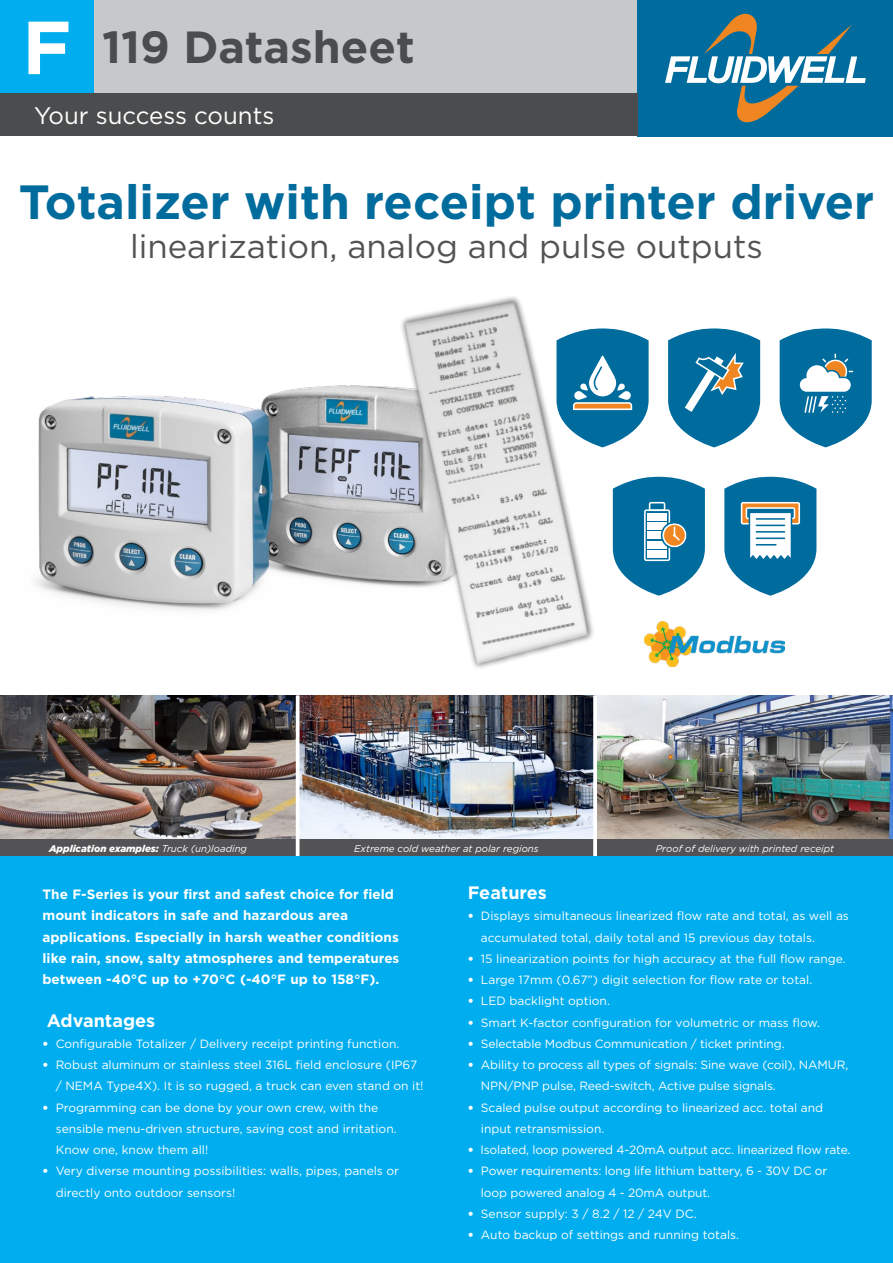
<style>
.page{position:relative;width:893px;height:1263px;background:#fff}
.page>*{position:absolute;margin:0;border:0;box-sizing:border-box;transform-origin:0 0}
.t1{font:700 75px "Gotham Pro";color:#fff}
.t2{font:700 48px "Gotham Pro";color:#006c9d}
.t3{font:700 45px "Gotham Pro";color:#4b4c4d}
.t4{font:33px "Gotham Pro";color:#535355}
.t5{font:24px "Gotham Pro";color:#fff}
.t6{font:700 18px "Gotham Pro";color:#fff}
.t7{font:700 13.5px/21.3px "Gotham Pro";color:#fff}
.t8{font:12px/21.3px "Gotham Pro";color:#fff}
.t9{font:italic 9.75px "Gotham Pro";color:#fff}
.t10{font:italic 900 9.75px "Gotham Pro";color:#fff}
.s1{font-weight:400}
.s2{font-weight:900}
</style>
<div class="page">
<div style="left:94px;top:0;width:544px;height:94px;background:#c7c8ca"></div>
<div style="left:0;top:0;width:94px;height:94px;background:#00aeef"></div>
<div style="left:638px;top:0;width:255px;height:136px;background:#006c9d"></div>
<svg style="left:665px;top:14px;width:201px;height:108px"></svg>
<div style="left:0;top:94px;width:638px;height:42px;background:#4b4c4d"></div>
<svg style="left:621px;top:330px;width:28px;height:110px"></svg>
<svg style="left:668px;top:328px;width:92px;height:119px"></svg>
<svg style="left:780px;top:328px;width:92px;height:119px"></svg>
<svg style="left:621px;top:477px;width:84px;height:119px"></svg>
<svg style="left:724px;top:477px;width:92px;height:119px"></svg>
<img style="left:644px;top:621px;width:140px;height:45px">
<img style="left:300px;top:695px;width:593px;height:144px">
<img style="left:0;top:695px;width:296px;height:144px">
<div style="left:299px;top:839px;width:295px;height:17px;background:#535355"></div>
<div style="left:0;top:839px;width:296px;height:17px;background:#535355"></div>
<div style="left:597px;top:839px;width:296px;height:17px;background:#535355"></div>
<svg style="left:296px;top:695px;width:4px;height:161px"></svg>
<svg style="left:593px;top:728px;width:4px;height:128px"></svg>
<div style="left:0;top:856px;width:893px;height:407px;background:#00aeef"></div>
<img style="left:35px;top:385px;width:332px;height:226px">
<img style="left:367px;top:296px;width:254px;height:432px">
<h1 class="t1" style="left:22px;top:4px;width:51px">F</h1>
<h3 class="t3" style="left:102px;top:21px;width:314px">119 Datasheet</h3>
<h3 class="t5" style="left:34px;top:102px;width:242px">Your success counts</h3>
<h2 class="t2" style="left:19px;top:174px;width:857px">Totalizer with receipt printer driver</h2>
<h3 class="t4" style="left:130px;top:228px;width:634px">linearization, analog and pulse outputs</h3>
<p class="t10" style="left:49px;top:842px;width:199px">Application examples: <span class="s1">Truck (un)loading</span></p>
<p class="t9" style="left:354px;top:843px;width:186px">Extreme cold weather at polar regions</p>
<p class="t9" style="left:656px;top:843px;width:180px">Proof of delivery with printed receipt</p>
<p class="t7" style="left:43px;top:883px;width:358px">The F-Series is your first and safest choice for field mount indicators in safe and hazardous area applications. Especially in harsh weather conditions like rain, snow, salty atmospheres and temperatures between -40°C up to +70°C (-40°F up to 158°F).</p>
<h3 class="t6" style="left:47px;top:1010px;width:110px">Advantages</h3>
<p class="t8" style="left:43px;top:1033px;width:358px"><span class="s2">•</span> Configurable Totalizer / Delivery receipt printing function.</p>
<p class="t8" style="left:56px;top:1054px;width:369px;text-indent:-13px"><span class="s2">•</span> Robust aluminum or stainless steel 316L field enclosure (IP67 / NEMA Type4X). It is so rugged, a truck can even stand on it!</p>
<p class="t8" style="left:56px;top:1097px;width:342px;text-indent:-13px"><span class="s2">•</span> Programming can be done by your own crew, with the sensible menu-driven structure, saving cost and irritation.<br>Know one, know them all!</p>
<p class="t8" style="left:56px;top:1160px;width:345px;text-indent:-13px"><span class="s2">•</span> Very diverse mounting possibilities: walls, pipes, panels or directly onto outdoor sensors!</p>
<h3 class="t6" style="left:468px;top:882px;width:81px">Features</h3>
<p class="t8" style="left:481px;top:905px;width:369px;text-indent:-13px"><span class="s2">•</span> Displays simultaneous linearized flow rate and total, as well as accumulated total, daily total and 15 previous day totals.</p>
<p class="t8" style="left:468px;top:948px;width:379px"><span class="s2">•</span> 15 linearization points for high accuracy at the full flow range.</p>
<p class="t8" style="left:468px;top:969px;width:346px"><span class="s2">•</span> Large 17mm (0.67”) digit selection for flow rate or total.</p>
<p class="t8" style="left:468px;top:990px;width:144px"><span class="s2">•</span> LED backlight option.</p>
<p class="t8" style="left:468px;top:1012px;width:354px"><span class="s2">•</span> Smart K-factor configuration for volumetric or mass flow.</p>
<p class="t8" style="left:468px;top:1033px;width:318px"><span class="s2">•</span> Selectable Modbus Communication / ticket printing.</p>
<p class="t8" style="left:481px;top:1054px;width:369px;text-indent:-13px"><span class="s2">•</span> Ability to process all types of signals: Sine wave (coil), NAMUR,<br>NPN/PNP pulse, Reed-switch, Active pulse signals.</p>
<p class="t8" style="left:481px;top:1097px;width:344px;text-indent:-13px"><span class="s2">•</span> Scaled pulse output according to linearized acc. total and input retransmission.</p>
<p class="t8" style="left:468px;top:1139px;width:384px"><span class="s2">•</span> Isolated, loop powered 4-20mA output acc. linearized flow rate.</p>
<p class="t8" style="left:481px;top:1160px;width:348px;text-indent:-13px"><span class="s2">•</span> Power requirements: long life lithium battery, 6 - 30V DC or loop powered analog 4 - 20mA output.</p>
<p class="t8" style="left:468px;top:1203px;width:230px"><span class="s2">•</span> Sensor supply: 3 / 8.2 / 12 / 24V DC.</p>
<p class="t8" style="left:468px;top:1224px;width:273px"><span class="s2">•</span> Auto backup of settings and running totals.</p>
</div>
